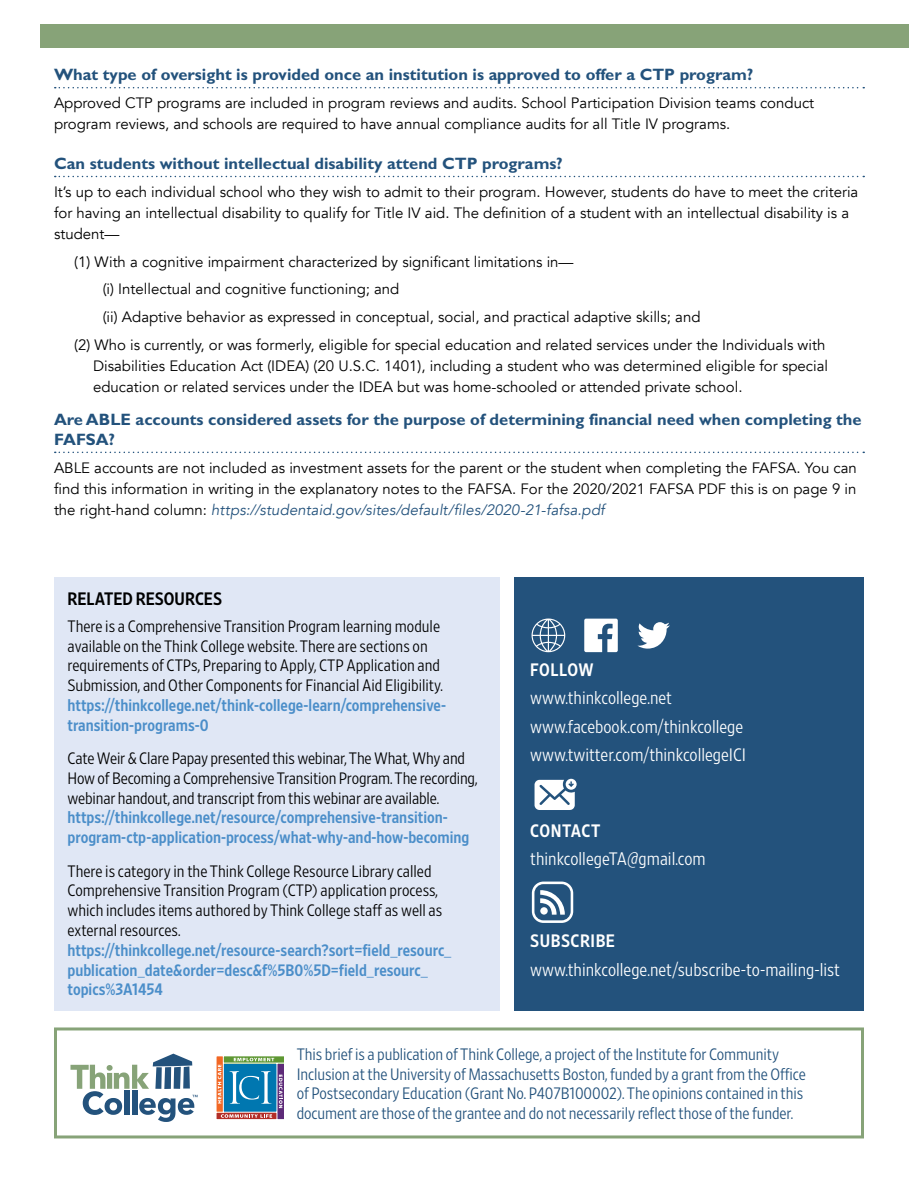
<style>
.page{position:relative;width:918px;height:1188px;background:#fff}
.page>*{position:absolute;margin:0;border:0;box-sizing:border-box;transform-origin:0 0}
.t1{font:300 18px/28.3px "Retina Narrow";color:#fff}
.t2{font:18px "Retina Narrow Med";letter-spacing:.03em;color:#fff}
.t3{font:18px "Retina Narrow Med";color:#000}
.t4{font:300 16.5px/19.8px "Retina Narrow";color:#000}
.t5{font:16.5px/19.8px "Retina Narrow Med";color:#4b8ec9}
.t6{font:300 16.5px/19.5px "Retina Narrow";letter-spacing:-.005em;color:#23527c}
.t7{font:700 16.5px/19.8px "Gill Sans";color:#23527c}
.t8{font:15px/21px "Avenir";color:#000}
.s1{font-style:italic;color:#23527c}
</style>
<div class="page">
<div style="left:54px;top:1027px;width:810px;height:111px;border:3px solid #87a378"></div>
<svg style="left:71px;top:1054px;width:127px;height:68px"></svg>
<svg style="left:216px;top:1056px;width:68px;height:64px;background:#618ba1"></svg>
<div style="left:40px;top:24px;width:869px;height:24px;background:#87a378"></div>
<svg style="left:55px;top:87px;width:809px;height:1px"></svg>
<svg style="left:55px;top:176px;width:809px;height:1px"></svg>
<svg style="left:55px;top:452px;width:809px;height:1px"></svg>
<div style="left:514px;top:577px;width:350px;height:434px;background:#23527c"></div>
<svg style="left:535px;top:779px;width:42px;height:31px"></svg>
<svg style="left:532px;top:882px;width:41px;height:41px"></svg>
<svg style="left:637px;top:622px;width:33px;height:27px"></svg>
<svg style="left:532px;top:619px;width:33px;height:33px"></svg>
<svg style="left:584px;top:619px;width:34px;height:33px"></svg>
<div style="left:54px;top:577px;width:446px;height:434px;background:#e0e7f5"></div>
<p class="t7" style="left:54px;top:65px;width:701px">What type of oversight is provided once an institution is approved to offer a CTP program?</p>
<p class="t8" style="left:54px;top:93px;width:762px">Approved CTP programs are included in program reviews and audits. School Participation Division teams conduct program reviews, and schools are required to have annual compliance audits for all Title IV programs.</p>
<p class="t7" style="left:54px;top:153px;width:510px">Can students without intellectual disability attend CTP programs?</p>
<p class="t8" style="left:54px;top:181px;width:806px">It’s up to each individual school who they wish to admit to their program. However, students do have to meet the criteria for having an intellectual disability to qualify for Title IV aid. The definition of a student with an intellectual disability is a student—</p>
<p class="t8" style="left:74px;top:251px;width:501px">(1) With a cognitive impairment characterized by significant limitations in—</p>
<p class="t8" style="left:103px;top:279px;width:298px">(i) Intellectual and cognitive functioning; and</p>
<p class="t8" style="left:103px;top:307px;width:599px">(ii) Adaptive behavior as expressed in conceptual, social, and practical adaptive skills; and</p>
<p class="t8" style="left:74px;top:334px;width:753px">(2) Who is currently, or was formerly, eligible for special education and related services under the Individuals with</p>
<p class="t8" style="left:93px;top:355px;width:737px">Disabilities Education Act (IDEA) (20 U.S.C. 1401), including a student who was determined eligible for special education or related services under the IDEA but was home-schooled or attended private school.</p>
<p class="t7" style="left:54px;top:409px;width:809px">Are ABLE accounts considered assets for the purpose of determining financial need when completing the<br>FAFSA?</p>
<p class="t8" style="left:54px;top:457px;width:804px;text-align:justify">ABLE accounts are not included as investment assets for the parent or the student when completing the FAFSA. You can find this information in writing in the explanatory notes to the FAFSA. For the 2020/2021 FAFSA PDF this is on page 9 in the right‑hand column: <span class="s1">https://studentaid.gov/sites/default/files/2020-21-fafsa.pdf</span></p>
<p class="t3" style="left:68px;top:587px;width:156px">RELATED RESOURCES</p>
<p class="t4" style="left:68px;top:616px;width:377px">There is a Comprehensive Transition Program learning module available on the Think College website. There are sections on requirements of CTPs, Preparing to Apply, CTP Application and Submission, and Other Components for Financial Aid Eligibility.</p>
<p class="t5" style="left:68px;top:695px;width:380px">https://thinkcollege.net/think-college-learn/comprehensive&shy;transition-programs-0</p>
<p class="t4" style="left:68px;top:748px;width:411px">Cate Weir &amp; Clare Papay presented this webinar, The What, Why and<br>How of Becoming a Comprehensive Transition Program. The recording, webinar handout, and transcript from this webinar are available.</p>
<p class="t5" style="left:68px;top:807px;width:404px">https://thinkcollege.net/resource/comprehensive-transition&shy;program-ctp-application-process/what-why-and-how-becoming</p>
<p class="t4" style="left:68px;top:861px;width:376px">There is category in the Think College Resource Library called Comprehensive Transition Program (CTP) application process, which includes items authored by Think College staff as well as external resources.</p>
<p class="t5" style="left:68px;top:940px;width:385px">https://thinkcollege.net/resource-search?sort=field_resourc_ publication_date&amp;order=desc&amp;f%5B0%5D=field_resourc_ topics%3A1454</p>
<p class="t2" style="left:530px;top:658px;width:65px">FOLLOW</p>
<p class="t1" style="left:530px;top:684px;width:217px">www.thinkcollege.net www.facebook.com/thinkcollege www.twitter.com/thinkcollegeICI</p>
<p class="t2" style="left:530px;top:819px;width:72px">CONTACT</p>
<p class="t1" style="left:530px;top:844px;width:177px">thinkcollegeTA@gmail.com</p>
<p class="t2" style="left:530px;top:930px;width:86px">SUBSCRIBE</p>
<p class="t1" style="left:530px;top:955px;width:311px">www.thinkcollege.net/subscribe-to-mailing-list</p>
<p class="t6" style="left:297px;top:1045px;width:511px">This brief is a publication of Think College, a project of the Institute for Community Inclusion at the University of Massachusetts Boston, funded by a grant from the Office of Postsecondary Education (Grant No. P407B100002). The opinions contained in this document are those of the grantee and do not necessarily reflect those of the funder.</p>
</div>
